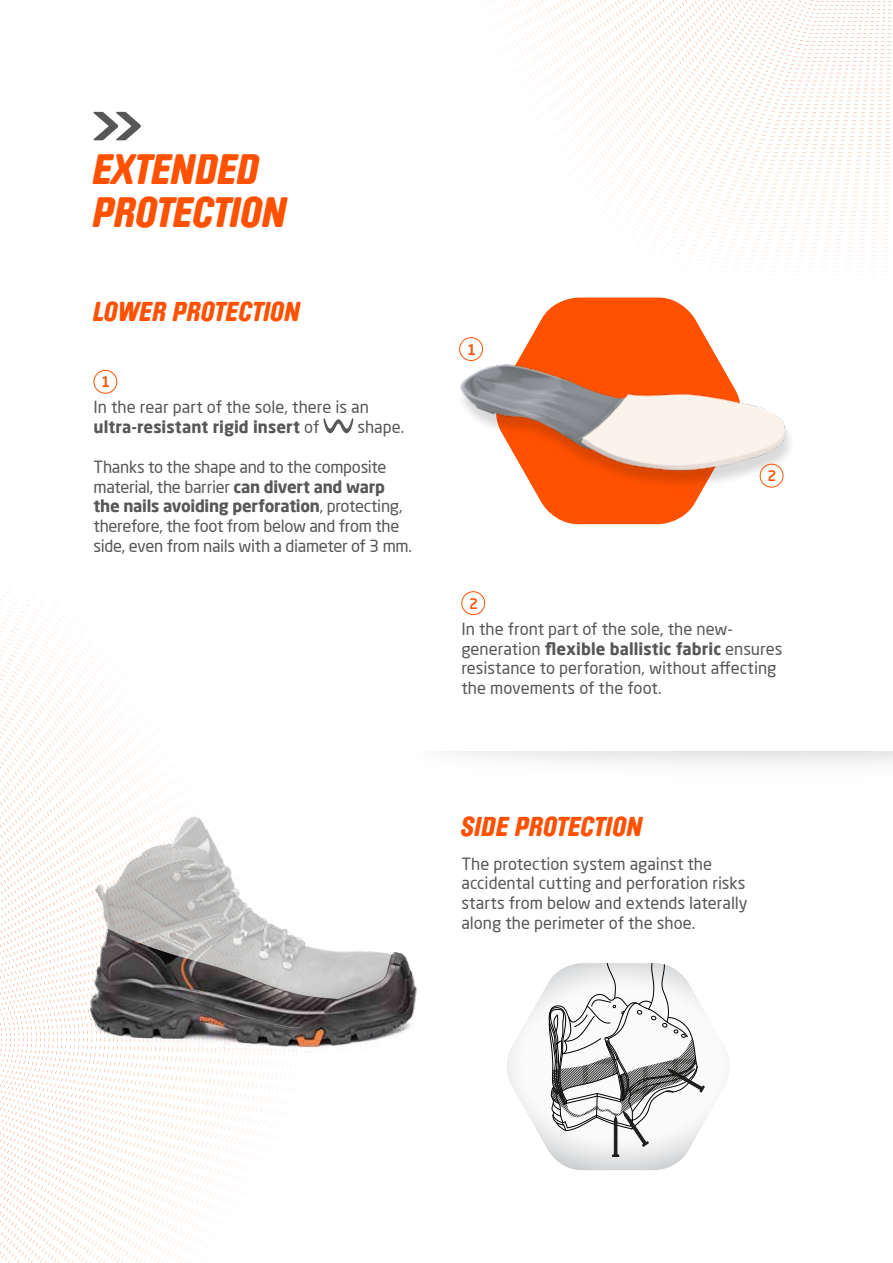
<style>
.page{position:relative;width:893px;height:1263px;background:#fff}
.page>*{position:absolute;margin:0;border:0;box-sizing:border-box;transform-origin:0 0}
.t1{font:italic 900 42px/43.5px "Brauer Neue";color:#ff5100}
.t2{font:italic 900 27px "Brauer Neue";letter-spacing:.01em;color:#ff5100}
.t3{font:16.5px/19.8px "Neo Sans Pro";letter-spacing:-.005em;color:#575756}
.t4{font:500 14.4px "Neo Sans Pro";color:#ff5100}
.s1{font-weight:700}
</style>
<div class="page">
<svg style="left:0;top:737px;width:127px;height:526px"></svg>
<svg style="left:0;top:741px;width:122px;height:522px"></svg>
<svg style="left:0;top:745px;width:118px;height:518px"></svg>
<svg style="left:0;top:749px;width:114px;height:514px"></svg>
<svg style="left:0;top:753px;width:109px;height:510px"></svg>
<svg style="left:0;top:757px;width:105px;height:506px"></svg>
<svg style="left:0;top:761px;width:101px;height:502px"></svg>
<svg style="left:0;top:765px;width:97px;height:498px"></svg>
<svg style="left:0;top:769px;width:92px;height:494px"></svg>
<svg style="left:0;top:773px;width:88px;height:490px"></svg>
<svg style="left:527px;top:4px;width:363px;height:149px"></svg>
<svg style="left:531px;top:3px;width:359px;height:146px"></svg>
<svg style="left:536px;top:1px;width:354px;height:144px"></svg>
<svg style="left:540px;top:0;width:350px;height:141px"></svg>
<svg style="left:544px;top:0;width:346px;height:137px"></svg>
<svg style="left:548px;top:0;width:342px;height:133px"></svg>
<svg style="left:553px;top:0;width:338px;height:129px"></svg>
<svg style="left:94px;top:112px;width:47px;height:28px"></svg>
<div style="left:461px;top:591px;width:24px;height:24px;border:1px solid #ff5100;border-radius:50%"></div>
<svg style="left:517px;top:298px;width:202px;height:226px;fill:#ff5100"></svg>
<div style="left:456px;top:369px;width:340px;height:121px;background:#000;opacity:.15"></div>
<img style="left:456px;top:361px;width:334px;height:115px">
<div style="left:459px;top:337px;width:24px;height:24px;border:1px solid #ff5100;border-radius:50%"></div>
<div style="left:760px;top:464px;width:23px;height:23px;border:1px solid #ff5100;border-radius:50%"></div>
<img style="left:507px;top:982px;width:223px;height:188px">
<svg style="left:549px;top:963px;width:156px;height:194px"></svg>
<img style="left:86px;top:785px;width:194px;height:143px">
<img style="left:86px;top:928px;width:331px;height:125px">
<div style="left:94px;top:370px;width:23px;height:24px;border:1px solid #ff5100;border-radius:50%"></div>
<svg style="left:323px;top:418px;width:30px;height:16px"></svg>
<h1 class="t1" style="left:94px;top:148px;width:195px">EXTENDED<br>PROTECTION</h1>
<h2 class="t2" style="left:94px;top:296px;width:208px">LOWER PROTECTION</h2>
<p class="t4" style="left:101px;top:373px;width:11px">1</p>
<p class="t3" style="left:94px;top:397px;width:277px">In the rear part of the sole, there is an <span class="s1">ultra-resistant rigid insert</span> of</p>
<p class="t3" style="left:357px;top:417px;width:48px">shape.</p>
<p class="t3" style="left:94px;top:457px;width:320px">Thanks to the shape and to the composite material, the barrier <span class="s1">can divert and warp the nails avoiding perforation</span>, protecting, therefore, the foot from below and from the side, even from nails with a diameter of 3 mm.</p>
<p class="t4" style="left:467px;top:340px;width:11px">1</p>
<p class="t4" style="left:767px;top:467px;width:11px">2</p>
<p class="t4" style="left:469px;top:594px;width:11px">2</p>
<p class="t3" style="left:461px;top:619px;width:323px">In the front part of the sole, the new&shy;generation <span class="s1">flexible ballistic fabric</span> ensures resistance to perforation, without affecting the movements of the foot.</p>
<h2 class="t2" style="left:461px;top:810px;width:183px">SIDE PROTECTION</h2>
<p class="t3" style="left:461px;top:853px;width:288px">The protection system against the accidental cutting and perforation risks starts from below and extends laterally along the perimeter of the shoe.</p>
</div>
